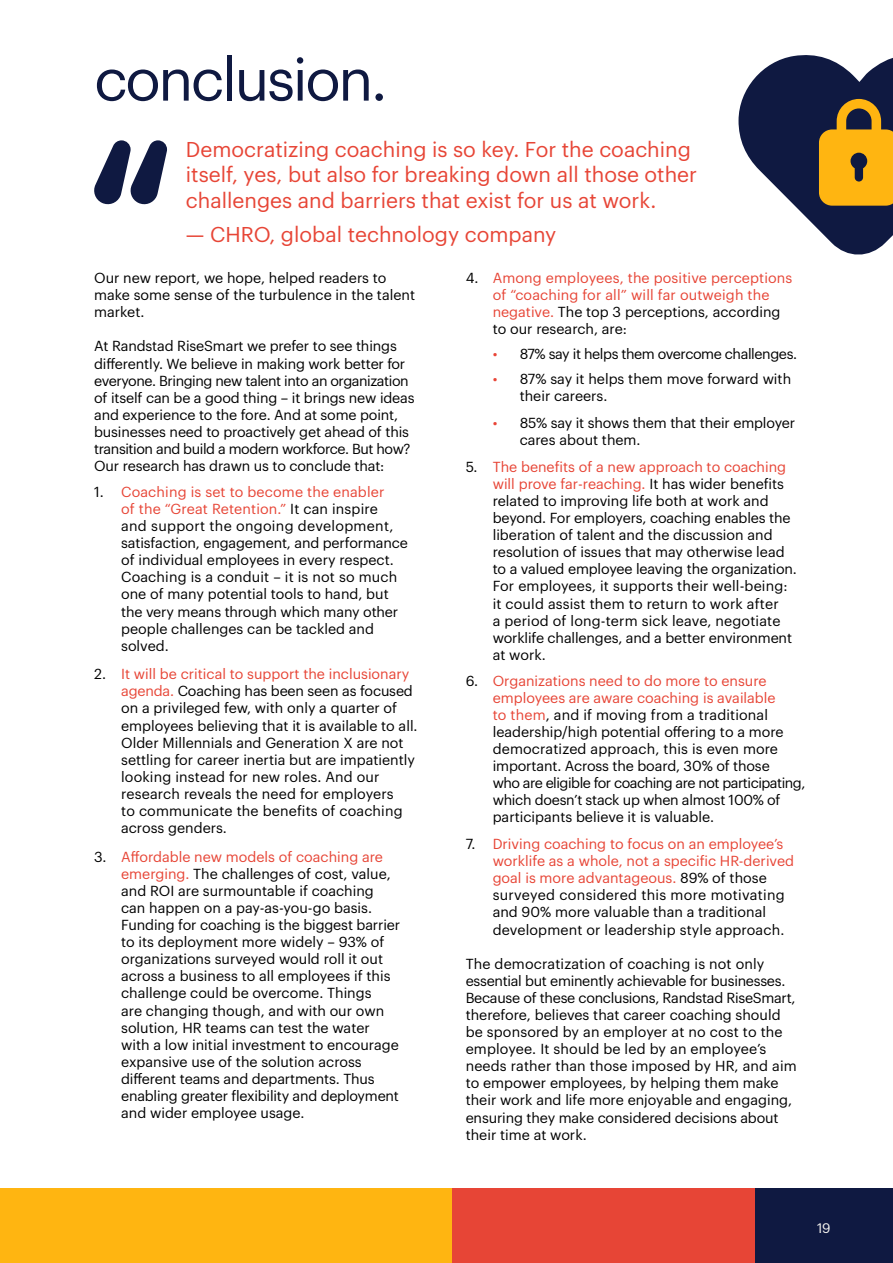
<style>
.page{position:relative;width:893px;height:1263px;background:#fff}
.page>*{position:absolute;margin:0;border:0;box-sizing:border-box;transform-origin:0 0}
.t1{font:58.5px "Graphik";letter-spacing:-.04em;color:#0f1941}
.t2{font:21px/25.2px "Graphik";color:#e74536}
.t3{font:14.25px/17.1px "Graphik";color:#000}
.t4{font:14.25px/17.1px "Graphik";letter-spacing:.01em;color:#e74536}
.t5{font:14.25px "Graphik";letter-spacing:-.03em;color:#000}
.t6{font:13.5px "Graphik";color:#f7f5f0}
.s1{color:#e74536}
.s2{color:#000}
.s3{color:#e94537}
</style>
<div class="page">
<div style="left:0;top:1189px;width:893px;height:74px;background:#ffb511"></div>
<div style="left:755px;top:1189px;width:138px;height:74px;background:#0f1941"></div>
<div style="left:452px;top:1189px;width:303px;height:74px;background:#e74536"></div>
<svg style="left:94px;top:140px;width:73px;height:65px"></svg>
<svg style="left:738px;top:55px;width:155px;height:200px"></svg>
<h1 class="t1" style="left:94px;top:53px;width:295px">conclusion.</h1>
<h2 class="t2" style="left:186px;top:138px;width:513px">Democratizing coaching is so key. For the coaching itself, yes, but also for breaking down all those other challenges and barriers that exist for us at work.</h2>
<h2 class="t2" style="left:186px;top:223px;width:372px">— CHRO, global technology company</h2>
<p class="t3" style="left:94px;top:270px;width:322px">Our new report, we hope, helped readers to make some sense of the turbulence in the talent market.</p>
<p class="t3" style="left:94px;top:338px;width:322px">At Randstad RiseSmart we prefer to see things differently. We believe in making work better for everyone. Bringing new talent into an organization of itself can be a good thing – it brings new ideas and experience to the fore. And at some point, businesses need to proactively get ahead of this transition and build a modern workforce. But how?<br>Our research has drawn us to conclude that:</p>
<p class="t3" style="left:121px;top:484px;width:288px;text-indent:-27px">1. <span class="s1">Coaching is set to become the enabler<br>of the “Great Retention.”</span> It can inspire<br>and support the ongoing development, satisfaction, engagement, and performance of individual employees in every respect.<br>Coaching is a conduit – it is not so much one of many potential tools to hand, but the very means through which many other people challenges can be tackled and solved.</p>
<p class="t3" style="left:121px;top:666px;width:298px;text-indent:-27px">2. <span class="s1">It will be critical to support the inclusionary agenda.</span> Coaching has been seen as focused on a privileged few, with only a quarter of employees believing that it is available to all.<br>Older Millennials and Generation X are not settling for career inertia but are impatiently looking instead for new roles. And our research reveals the need for employers<br>to communicate the benefits of coaching across genders.</p>
<p class="t3" style="left:121px;top:849px;width:280px;text-indent:-27px">3. <span class="s1">Affordable new models of coaching are emerging.</span> The challenges of cost, value, and ROI are surmountable if coaching can happen on a pay-as-you-go basis.<br>Funding for coaching is the biggest barrier to its deployment more widely – 93% of organizations surveyed would roll it out across a business to all employees if this challenge could be overcome. Things<br>are changing though, and with our own solution, HR teams can test the water with a low initial investment to encourage expansive use of the solution across different teams and departments. Thus enabling greater flexibility and deployment and wider employee usage.</p>
<p class="t4" style="left:493px;top:270px;width:301px;text-indent:-27px"><span class="s2">4.</span> Among employees, the positive perceptions of “coaching for all” will far outweigh the negative. <span class="s2">The top 3 perceptions, according to our research, are:</span></p>
<p class="t5" style="left:493px;top:347px;width:306px"><span class="s3">•</span> 87% say it helps them overcome challenges.</p>
<p class="t3" style="left:520px;top:371px;width:273px;text-indent:-27px"><span class="s3">•</span> 87% say it helps them move forward with their careers.</p>
<p class="t3" style="left:520px;top:415px;width:277px;text-indent:-27px"><span class="s3">•</span> 85% say it shows them that their employer cares about them.</p>
<p class="t3" style="left:493px;top:459px;width:306px;text-indent:-27px">5. <span class="s1">The benefits of a new approach to coaching will prove far-reaching.</span> It has wider benefits related to improving life both at work and beyond. For employers, coaching enables the liberation of talent and the discussion and resolution of issues that may otherwise lead to a valued employee leaving the organization.<br>For employees, it supports their well-being: it could assist them to return to work after<br>a period of long-term sick leave, negotiate worklife challenges, and a better environment at work.</p>
<p class="t3" style="left:493px;top:672px;width:314px;text-indent:-27px">6. <span class="s1">Organizations need to do more to ensure employees are aware coaching is available<br>to them</span>, and if moving from a traditional leadership/high potential offering to a more democratized approach, this is even more important. Across the board, 30% of those<br>who are eligible for coaching are not participating, which doesn’t stack up when almost 100% of participants believe it is valuable.</p>
<p class="t3" style="left:493px;top:836px;width:303px;text-indent:-27px">7. <span class="s1">Driving coaching to focus on an employee’s worklife as a whole, not a specific HR-derived goal is more advantageous.</span> 89% of those surveyed considered this more motivating and 90% more valuable than a traditional development or leadership style approach.</p>
<p class="t3" style="left:466px;top:955px;width:333px">The democratization of coaching is not only essential but eminently achievable for businesses.<br>Because of these conclusions, Randstad RiseSmart, therefore, believes that career coaching should be sponsored by an employer at no cost to the employee. It should be led by an employee’s needs rather than those imposed by HR, and aim to empower employees, by helping them make their work and life more enjoyable and engaging, ensuring they make considered decisions about their time at work.</p>
<p class="t6" style="left:817px;top:1222px;width:15px">19</p>
</div>
